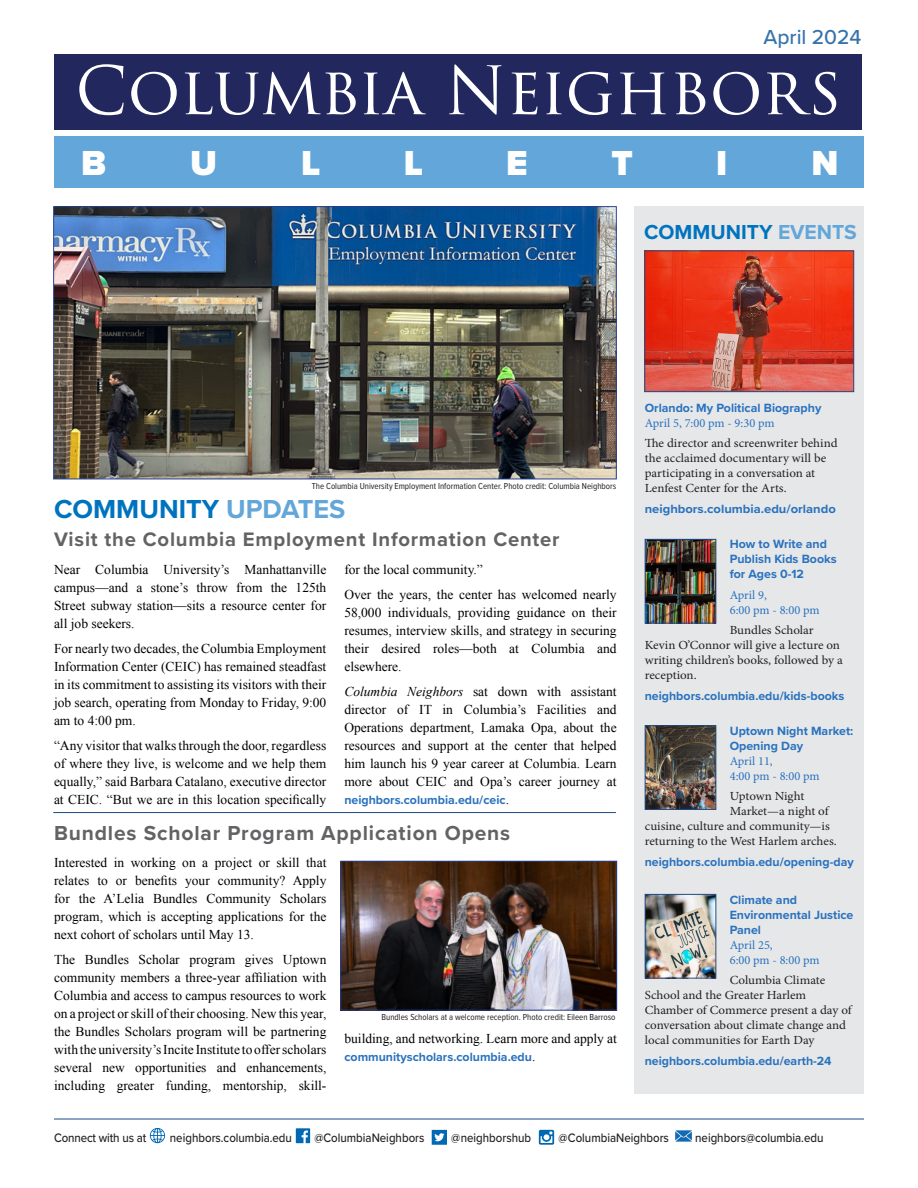
<style>
.page{position:relative;width:918px;height:1188px;background:#fff}
.page>*{position:absolute;margin:0;border:0;box-sizing:border-box;transform-origin:0 0}
.t1{font:64.95px "Trajan Pro 3";color:#fff}
.t2{font:900 36px "Proxima Nova";color:#fff}
.t3{font:700 27px "Proxima Nova";color:#0073bf}
.t4{font:700 21px "Proxima Nova";letter-spacing:.04em;color:#636366}
.t5{font:700 21px "Proxima Nova";color:#0073bf}
.t6{font:500 21px "Proxima Nova";color:#3673ab}
.t7{font:700 20.25px "Proxima Nova";letter-spacing:.04em;color:#636366}
.t8{font:13.5px/18px "Times New Roman";color:#000;text-align:justify}
.t9{font:500 12.75px "Proxima Nova";color:#231f20;scale:.9 1}
.t10{font:12.3px/15px "Minion Pro";color:#231f20;scale:1.05 1}
.t11{font:700 12.3px/15px "Proxima Nova";color:#2972be}
.t12{font:700 12.3px "Proxima Nova";color:#2972be;scale:1.05 1}
.t13{font:12.3px/15px "Minion Pro";letter-spacing:-.005em;color:#2972be}
.t14{font:9px "Proxima Nova Cond";color:#231f20}
.s1{color:#63a6d9}
.s2{font-style:italic}
.s3{font-family:"Times New Roman";font-weight:400;font-size:13.5px;color:#000}
.s4{font-family:"Minion Pro";font-weight:400}
</style>
<div class="page">
<div style="left:54px;top:136px;width:810px;height:52px;background:#63a6d9"></div>
<img style="left:342px;top:863px;width:273px;height:146px">
<div style="left:340px;top:861px;width:277px;height:150px;border:1px solid #253f8e"></div>
<img style="left:55px;top:208px;width:560px;height:269px">
<div style="left:53px;top:206px;width:564px;height:273px;border:1px solid #253f8e"></div>
<div style="left:634px;top:206px;width:230px;height:887px;background:#e6e7e9"></div>
<img style="left:647px;top:896px;width:67px;height:81px">
<div style="left:645px;top:894px;width:71px;height:85px;border:1px solid #1f4c86"></div>
<img style="left:647px;top:727px;width:67px;height:81px">
<div style="left:645px;top:725px;width:71px;height:85px;border:1px solid #1f4c86"></div>
<img style="left:647px;top:541px;width:67px;height:80px">
<div style="left:645px;top:539px;width:71px;height:84px;border:1px solid #1f4c86"></div>
<div style="left:54px;top:54px;width:808px;height:76px;background:#22275e"></div>
<hr style="left:53px;top:812px;width:563px;height:1px;background:#1c4a87">
<hr style="left:54px;top:1119px;width:810px;height:1px;background:#1c4a87">
<svg style="left:150px;top:1128px;width:15px;height:15px"></svg>
<svg style="left:296px;top:1128px;width:14px;height:15px"></svg>
<svg style="left:432px;top:1130px;width:15px;height:15px"></svg>
<svg style="left:539px;top:1130px;width:15px;height:15px"></svg>
<svg style="left:675px;top:1130px;width:17px;height:12px"></svg>
<img style="left:646px;top:253px;width:206px;height:137px">
<div style="left:644px;top:251px;width:210px;height:141px;border:1px solid #1f4c86"></div>
<p class="t6" style="left:763px;top:21px;width:100px">April 2024</p>
<p class="t1" style="left:75px;top:46px;width:768px">Columbia Neighbors</p>
<p class="t2" style="left:81px;top:136px;width:27px">B</p>
<p class="t2" style="left:190px;top:136px;width:28px">U</p>
<p class="t2" style="left:301px;top:136px;width:21px">L</p>
<p class="t2" style="left:404px;top:136px;width:21px">L</p>
<p class="t2" style="left:506px;top:136px;width:23px">E</p>
<p class="t2" style="left:611px;top:136px;width:23px">T</p>
<p class="t2" style="left:716px;top:136px;width:13px">I</p>
<p class="t2" style="left:812px;top:136px;width:28px">N</p>
<p class="t5" style="left:644px;top:216px;width:214px">COMMUNITY <span class="s1">EVENTS</span></p>
<p class="t14" style="left:312px;top:479px;width:306px">The Columbia University Employment Information Center. Photo credit: Columbia Neighbors</p>
<p class="t3" style="left:54px;top:489px;width:293px">COMMUNITY <span class="s1">UPDATES</span></p>
<p class="t7" style="left:54px;top:524px;width:507px">Visit the Columbia Employment Information Center</p>
<p class="t8" style="left:54px;top:560px;width:274px">Near Columbia University’s Manhattanville campus—and a stone’s throw from the 125th Street subway station—sits a resource center for all job seekers.</p>
<p class="t8" style="left:54px;top:639px;width:274px">For nearly two decades, the Columbia Employment Information Center (CEIC) has remained steadfast in its commitment to assisting its visitors with their job search, operating from Monday to Friday, 9:00 am to 4:00 pm.</p>
<p class="t8" style="left:54px;top:736px;width:274px">“Any visitor that walks through the door, regardless of where they live, is welcome and we help them equally,” said Barbara Catalano, executive director at CEIC. “But we are in this location specifically</p>
<p class="t8" style="left:344px;top:560px;width:140px">for the local community.”</p>
<p class="t8" style="left:344px;top:585px;width:274px">Over the years, the center has welcomed nearly 58,000 individuals, providing guidance on their resumes, interview skills, and strategy in securing their desired roles—both at Columbia and elsewhere.</p>
<p class="t8" style="left:344px;top:682px;width:274px"><span class="s2">Columbia Neighbors</span> sat down with assistant director of IT in Columbia’s Facilities and Operations department, Lamaka Opa, about the resources and support at the center that helped him launch his 9 year career at Columbia. Learn more about CEIC and Opa’s career journey at</p>
<p class="t11" style="left:344px;top:792px;width:166px">neighbors.columbia.edu/ceic<span class="s3">.</span></p>
<p class="t4" style="left:54px;top:817px;width:458px">Bundles Scholar Program Application Opens</p>
<p class="t8" style="left:54px;top:853px;width:274px">Interested in working on a project or skill that relates to or benefits your community? Apply for the A’Lelia Bundles Community Scholars program, which is accepting applications for the next cohort of scholars until May 13.</p>
<p class="t8" style="left:54px;top:950px;width:274px">The Bundles Scholar program gives Uptown community members a three-year affiliation with Columbia and access to campus resources to work on a project or skill of their choosing. New this year, the Bundles Scholars program will be partnering with the university’s Incite Institute to offer scholars several new opportunities and enhancements, including greater funding, mentorship, skill-</p>
<p class="t14" style="left:382px;top:1011px;width:236px">Bundles Scholars at a welcome reception. Photo credit: Eileen Barroso</p>
<p class="t8" style="left:344px;top:1029px;width:274px">building, and networking. Learn more and apply at</p>
<p class="t11" style="left:344px;top:1049px;width:193px">communityscholars.columbia.edu<span class="s3">.</span></p>
<p class="t11" style="left:645px;top:400px;width:178px">Orlando: My Political Biography<br><span class="s4">April 5, 7:00 pm - 9:30 pm</span></p>
<p class="t10" style="left:645px;top:436px;width:185px">The director and screenwriter behind the acclaimed documentary will be participating in a conversation at Lenfest Center for the Arts.</p>
<p class="t12" style="left:645px;top:499px;width:183px">neighbors.columbia.edu/orlando</p>
<p class="t11" style="left:730px;top:537px;width:108px">How to Write and<br>Publish Kids Books for Ages 0-12</p>
<p class="t13" style="left:730px;top:588px;width:91px">April 9,<br>6:00 pm - 8:00 pm</p>
<p class="t10" style="left:645px;top:623px;width:190px;text-indent:85px">Bundles Scholar<br>Kevin O’Connor will give a lecture on writing children’s books, followed by a reception.</p>
<p class="t11" style="left:645px;top:688px;width:201px">neighbors.columbia.edu/kids-books</p>
<p class="t11" style="left:730px;top:723px;width:125px">Uptown Night Market:<br>Opening Day<br><span class="s4">April 11,<br>4:00 pm - 8:00 pm</span></p>
<p class="t10" style="left:730px;top:789px;width:73px">Uptown Night</p>
<p class="t10" style="left:730px;top:804px;width:96px">Market—a night of</p>
<p class="t10" style="left:645px;top:819px;width:178px">cuisine, culture and community—is</p>
<p class="t10" style="left:645px;top:834px;width:184px">returning to the West Harlem arches.</p>
<p class="t11" style="left:645px;top:854px;width:210px">neighbors.columbia.edu/opening-day</p>
<p class="t11" style="left:730px;top:892px;width:125px">Climate and<br>Environmental Justice<br>Panel<br><span class="s4">April 25,<br>6:00 pm - 8:00 pm</span></p>
<p class="t10" style="left:645px;top:973px;width:199px;text-indent:85px">Columbia Climate<br>School and the Greater Harlem<br>Chamber of Commerce present a day of conversation about climate change and local communities for Earth Day</p>
<p class="t11" style="left:645px;top:1053px;width:188px">neighbors.columbia.edu/earth-24</p>
<p class="t9" style="left:54px;top:1128px;width:104px">Connect with us at</p>
<p class="t9" style="left:170px;top:1128px;width:137px">neighbors.columbia.edu</p>
<p class="t9" style="left:314px;top:1128px;width:124px">@ColumbiaNeighbors</p>
<p class="t9" style="left:451px;top:1128px;width:90px">@neighborshub</p>
<p class="t9" style="left:558px;top:1128px;width:124px">@ColumbiaNeighbors</p>
<p class="t9" style="left:695px;top:1128px;width:144px">neighbors@columbia.edu</p>
</div>
